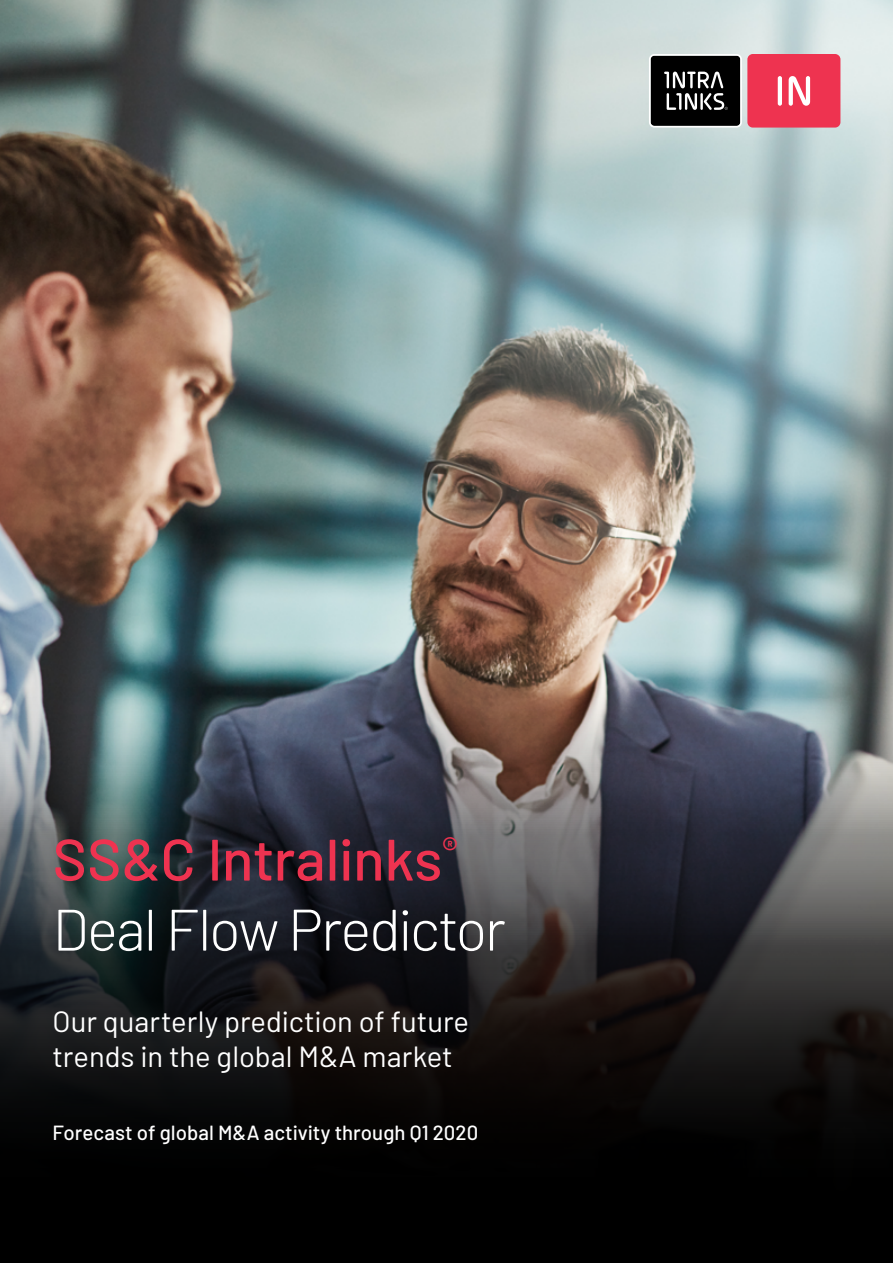
<style>
.page{position:relative;width:893px;height:1263px;background:#fff}
.page>*{position:absolute;margin:0;border:0;box-sizing:border-box;transform-origin:0 0}
.t1{font:300 58.35px/70.1px "Barlow";letter-spacing:-.035em;color:#fff}
.t2{font:29.25px/35px "Barlow";color:#fff}
.t3{font:500 20.4px "Barlow";color:#fff}
.s1{font-weight:500;color:#ee3350}
</style>
<div class="page">
<img style="left:0;top:0;width:893px;height:633px">
<div style="left:0;top:688px;width:893px;height:575px;background:#000"></div>
<img style="left:0;top:633px;width:893px;height:482px">
<svg style="left:649px;top:54px;width:93px;height:74px;background:#343434"></svg>
<div style="left:747px;top:54px;width:93px;height:74px;background:#ee3350;border-radius:5px"></div>
<svg style="left:789px;top:76px;width:21px;height:30px"></svg>
<hr style="left:778px;top:76px;width:4px;height:30px;background:#fff;border-radius:2px">
<h1 class="t1" style="left:53px;top:823px;width:455px"><span class="s1">SS&amp;C Intralinks</span><sup>®<br></sup>Deal Flow Predictor</h1>
<p class="t2" style="left:53px;top:1003px;width:418px">Our quarterly prediction of future trends in the global M&amp;A market</p>
<p class="t3" style="left:53px;top:1120px;width:427px">Forecast of global M&amp;A activity through Q1 2020</p>
</div>
